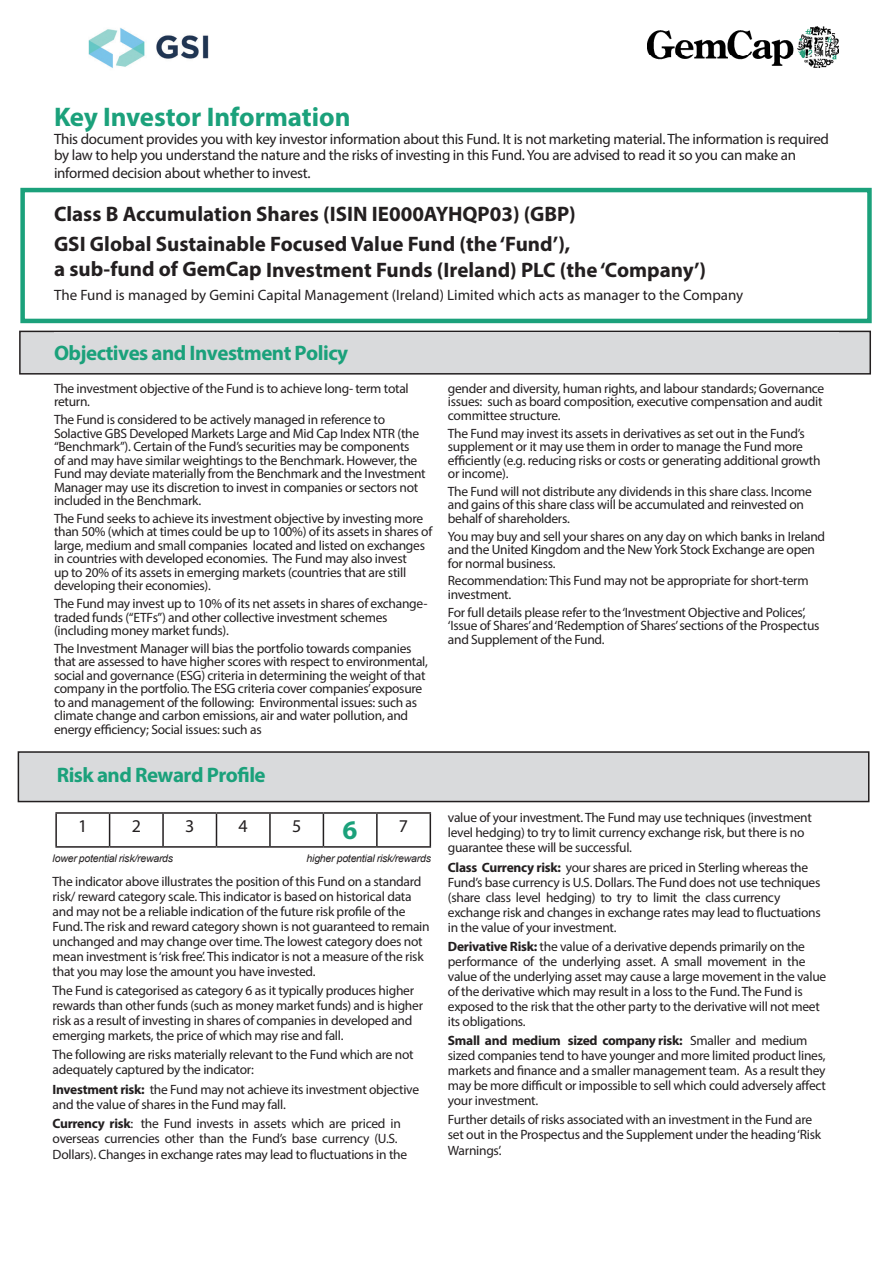
<style>
.page{position:relative;width:893px;height:1263px;background:#fff}
.page>*{position:absolute;margin:0;border:0;box-sizing:border-box;transform-origin:0 0}
.t1{font:700 27px "Myriad Pro";letter-spacing:-.005em;color:#1ba17b}
.t2{font:700 21px/26.7px "Myriad Pro";color:#231f20}
.t3{font:700 21px "Myriad Pro";letter-spacing:-.025em;color:#1ba17b}
.t4{font:18px "Myriad Pro";color:#231f20}
.t5{font:15px/16.5px "Myriad Pro";letter-spacing:-.02em;color:#231f20}
.t6{font:15px "Myriad Pro";color:#231f20}
.t7{font:13.5px/13.5px "Myriad Pro";letter-spacing:-.02em;color:#231f20}
.t8{font:italic 10.5px "Arial";letter-spacing:-.02em;color:#231f20}
.s1{font-weight:700}
</style>
<div class="page">
<img style="left:648px;top:26px;width:191px;height:42px">
<div style="left:20px;top:188px;width:852px;height:135px;border:4px solid #1ba17b"></div>
<div style="left:20px;top:331px;width:850px;height:43px;background:#d9dadc"></div>
<div style="left:19px;top:331px;width:852px;height:44px;border:2px solid #231f20"></div>
<div style="left:54px;top:332px;width:785px;height:41px;background:#d9dadc"></div>
<div style="left:18px;top:752px;width:851px;height:49px;background:#d9dadc"></div>
<div style="left:18px;top:751px;width:851px;height:51px;border:2px solid #231f20"></div>
<img style="left:88px;top:28px;width:121px;height:40px">
<hr style="left:55px;top:812px;width:55px;height:2px;background:#231f20">
<hr style="left:55px;top:814px;width:2px;height:32px;background:#231f20">
<hr style="left:110px;top:812px;width:53px;height:2px;background:#231f20">
<hr style="left:109px;top:814px;width:1px;height:32px;background:#231f20">
<hr style="left:163px;top:812px;width:53px;height:2px;background:#231f20">
<hr style="left:162px;top:814px;width:2px;height:32px;background:#231f20">
<hr style="left:216px;top:812px;width:54px;height:2px;background:#231f20">
<hr style="left:216px;top:814px;width:1px;height:32px;background:#231f20">
<hr style="left:270px;top:812px;width:53px;height:2px;background:#231f20">
<hr style="left:269px;top:814px;width:2px;height:32px;background:#231f20">
<hr style="left:323px;top:812px;width:54px;height:2px;background:#231f20">
<hr style="left:323px;top:814px;width:1px;height:32px;background:#231f20">
<hr style="left:377px;top:812px;width:54px;height:2px;background:#231f20">
<hr style="left:376px;top:814px;width:2px;height:32px;background:#231f20">
<hr style="left:430px;top:814px;width:1px;height:32px;background:#231f20">
<hr style="left:55px;top:846px;width:55px;height:2px;background:#231f20">
<hr style="left:110px;top:846px;width:53px;height:2px;background:#231f20">
<hr style="left:163px;top:846px;width:53px;height:2px;background:#231f20">
<hr style="left:216px;top:846px;width:54px;height:2px;background:#231f20">
<hr style="left:270px;top:846px;width:53px;height:2px;background:#231f20">
<hr style="left:323px;top:846px;width:54px;height:2px;background:#231f20">
<hr style="left:377px;top:846px;width:54px;height:2px;background:#231f20">
<p class="t1" style="left:54px;top:100px;width:298px">Key Investor Information</p>
<p class="t5" style="left:54px;top:130px;width:776px">This document provides you with key investor information about this Fund. It is not marketing material. The information is required by law to help you understand the nature and the risks of investing in this Fund. You are advised to read it so you can make an</p>
<p class="t5" style="left:54px;top:165px;width:258px">informed decision about whether to invest.</p>
<p class="t2" style="left:54px;top:200px;width:523px">Class B Accumulation Shares (ISIN IE000AYHQP03) (GBP)</p>
<p class="t2" style="left:54px;top:230px;width:654px">GSI Global Sustainable Focused Value Fund (the ‘Fund’),<br>a sub-fund of GemCap Investment Funds (Ireland) PLC (the ‘Company’)</p>
<p class="t6" style="left:54px;top:286px;width:691px">The Fund is managed by Gemini Capital Management (Ireland) Limited which acts as manager to the Company</p>
<p class="t3" style="left:54px;top:339px;width:296px">Objectives and Investment Policy</p>
<p class="t7" style="left:54px;top:381px;width:356px">The investment objective of the Fund is to achieve long- term total return.</p>
<p class="t7" style="left:54px;top:413px;width:373px">The Fund is considered to be actively managed in reference to Solactive GBS Developed Markets Large and Mid Cap Index NTR (the “Benchmark”). Certain of the Fund’s securities may be components<br>of and may have similar weightings to the Benchmark. However, the Fund may deviate materially from the Benchmark and the Investment Manager may use its discretion to invest in companies or sectors not included in the Benchmark.</p>
<p class="t7" style="left:54px;top:511px;width:380px">The Fund seeks to achieve its investment objective by investing more than 50% (which at times could be up to 100%) of its assets in shares of large, medium and small companies located and listed on exchanges in countries with developed economies. The Fund may also invest<br>up to 20% of its assets in emerging markets (countries that are still developing their economies).</p>
<p class="t7" style="left:54px;top:597px;width:375px">The Fund may invest up to 10% of its net assets in shares of exchange&shy;traded funds (“ETFs”) and other collective investment schemes (including money market funds).</p>
<p class="t7" style="left:54px;top:641px;width:375px">The Investment Manager will bias the portfolio towards companies that are assessed to have higher scores with respect to environmental, social and governance (ESG) criteria in determining the weight of that company in the portfolio. The ESG criteria cover companies’ exposure to and management of the following: Environmental issues: such as climate change and carbon emissions, air and water pollution, and energy efficiency; Social issues: such as</p>
<p class="t3" style="left:57px;top:761px;width:210px">Risk and Reward Profile</p>
<p class="t4" style="left:78px;top:815px;width:11px">1</p>
<p class="t4" style="left:132px;top:815px;width:11px">2</p>
<p class="t4" style="left:185px;top:815px;width:11px">3</p>
<p class="t4" style="left:239px;top:815px;width:11px">4</p>
<p class="t4" style="left:292px;top:815px;width:11px">5</p>
<p class="t1" style="left:343px;top:812px;width:16px">6</p>
<p class="t4" style="left:399px;top:815px;width:11px">7</p>
<p class="t8" style="left:53px;top:852px;width:122px">lower potential risk/rewards</p>
<p class="t8" style="left:307px;top:852px;width:126px">higher potential risk/rewards</p>
<p class="t7" style="left:53px;top:873px;width:379px;line-height:15px">The indicator above illustrates the position of this Fund on a standard risk/ reward category scale. This indicator is based on historical data and may not be a reliable indication of the future risk profile of the Fund. The risk and reward category shown is not guaranteed to remain unchanged and may change over time. The lowest category does not mean investment is ‘risk free’. This indicator is not a measure of the risk that you may lose the amount you have invested.</p>
<p class="t7" style="left:53px;top:983px;width:372px;line-height:15px">The Fund is categorised as category 6 as it typically produces higher rewards than other funds (such as money market funds) and is higher risk as a result of investing in shares of companies in developed and emerging markets, the price of which may rise and fall.</p>
<p class="t7" style="left:53px;top:1047px;width:362px;line-height:15px">The following are risks materially relevant to the Fund which are not adequately captured by the indicator:</p>
<p class="t7" style="left:53px;top:1081px;width:368px;line-height:15px"><span class="s1">Investment risk:</span> the Fund may not achieve its investment objective and the value of shares in the Fund may fall.</p>
<p class="t7" style="left:53px;top:1115px;width:350px;line-height:15px"><span class="s1">Currency risk</span>: the Fund invests in assets which are priced in overseas currencies other than the Fund’s base currency (U.S.</p>
<p class="t7" style="left:53px;top:1148px;width:356px">Dollars). Changes in exchange rates may lead to fluctuations in the</p>
<p class="t7" style="left:448px;top:381px;width:378px">gender and diversity, human rights, and labour standards; Governance issues: such as board composition, executive compensation and audit committee structure.</p>
<p class="t7" style="left:448px;top:426px;width:374px">The Fund may invest its assets in derivatives as set out in the Fund’s supplement or it may use them in order to manage the Fund more efficiently (e.g. reducing risks or costs or generating additional growth or income).</p>
<p class="t7" style="left:448px;top:484px;width:365px">The Fund will not distribute any dividends in this share class. Income and gains of this share class will be accumulated and reinvested on behalf of shareholders.</p>
<p class="t7" style="left:448px;top:529px;width:379px">You may buy and sell your shares on any day on which banks in Ireland and the United Kingdom and the New York Stock Exchange are open for normal business.</p>
<p class="t7" style="left:448px;top:574px;width:362px">Recommendation: This Fund may not be appropriate for short-term investment.</p>
<p class="t7" style="left:448px;top:605px;width:373px">For full details please refer to the ‘Investment Objective and Polices’, ‘Issue of Shares’ and ‘Redemption of Shares’ sections of the Prospectus and Supplement of the Fund.</p>
<p class="t7" style="left:448px;top:810px;width:365px;line-height:15px">value of your investment. The Fund may use techniques (investment level hedging) to try to limit currency exchange risk, but there is no guarantee these will be successful.</p>
<p class="t7" style="left:448px;top:859px;width:374px;line-height:15px"><span class="s1">Class Currency risk:</span> your shares are priced in Sterling whereas the Fund’s base currency is U.S. Dollars. The Fund does not use techniques (share class level hedging) to try to limit the class currency exchange risk and changes in exchange rates may lead to fluctuations in the value of your investment.</p>
<p class="t7" style="left:448px;top:939px;width:380px;line-height:15px"><span class="s1">Derivative Risk:</span> the value of a derivative depends primarily on the performance of the underlying asset. A small movement in the value of the underlying asset may cause a large movement in the value of the derivative which may result in a loss to the Fund. The Fund is exposed to the risk that the other party to the derivative will not meet its obligations.</p>
<p class="t7" style="left:448px;top:1033px;width:380px;line-height:15px"><span class="s1">Small and medium sized company risk:</span> Smaller and medium sized companies tend to have younger and more limited product lines, markets and finance and a smaller management team. As a result they may be more difficult or impossible to sell which could adversely affect your investment.</p>
<p class="t7" style="left:448px;top:1112px;width:375px;line-height:15.3px">Further details of risks associated with an investment in the Fund are set out in the Prospectus and the Supplement under the heading ‘Risk<br>Warnings’.</p>
</div>
